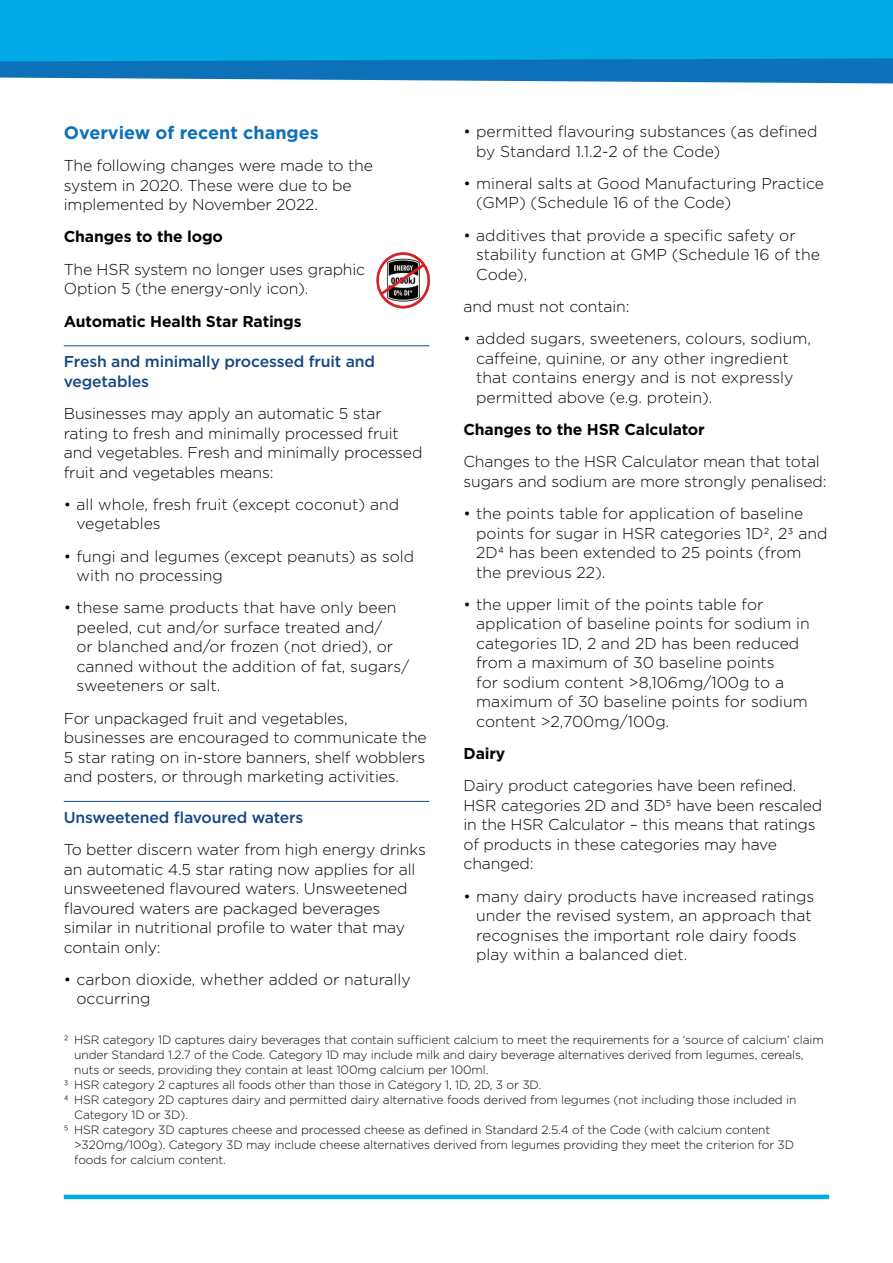
<style>
.page{position:relative;width:893px;height:1263px;background:#fff}
.page>*{position:absolute;margin:0;border:0;box-sizing:border-box;transform-origin:0 0}
.t1{font:700 18px "Gotham";color:#0d71b9}
.t2{font:300 15.75px/19.5px "Gotham";letter-spacing:-.01em;color:#040503}
.t3{font:700 15.75px "Gotham";letter-spacing:-.01em;color:#040503}
.t4{font:500 15.75px/19.5px "Gotham";letter-spacing:-.01em;color:#154582}
.t5{font:300 12px "Gotham";letter-spacing:-.01em;color:#040503}
</style>
<div class="page">
<hr style="left:64px;top:346px;width:365px;height:1px;background:#154582">
<hr style="left:64px;top:801px;width:365px;height:1px;background:#154582">
<div style="left:0;top:0;width:893px;height:70px;background:#00abe6"></div>
<svg style="left:0;top:58px;width:893px;height:25px"></svg>
<hr style="left:64px;top:1195px;width:765px;height:4px;background:#00abe6">
<img style="left:376px;top:252px;width:55px;height:57px">
<p class="t2" style="left:476px;top:121px;width:343px;text-indent:-13px">• permitted flavouring substances (as defined by Standard 1.1.2-2 of the Code)</p>
<p class="t2" style="left:476px;top:173px;width:349px;text-indent:-13px">• mineral salts at Good Manufacturing Practice (GMP) (Schedule 16 of the Code)</p>
<p class="t2" style="left:476px;top:225px;width:345px;text-indent:-13px">• additives that provide a specific safety or stability function at GMP (Schedule 16 of the<br>Code),</p>
<p class="t2" style="left:463px;top:296px;width:167px">and must not contain:</p>
<p class="t2" style="left:476px;top:328px;width:336px;text-indent:-13px">• added sugars, sweeteners, colours, sodium, caffeine, quinine, or any other ingredient that contains energy and is not expressly permitted above (e.g. protein).</p>
<p class="t3" style="left:463px;top:419px;width:243px">Changes to the HSR Calculator</p>
<p class="t2" style="left:463px;top:451px;width:365px">Changes to the HSR Calculator mean that total sugars and sodium are more strongly penalised:</p>
<p class="t2" style="left:476px;top:503px;width:353px;text-indent:-13px">• the points table for application of baseline points for sugar in HSR categories 1D2, 23 and 2D4 has been extended to 25 points (from the previous 22).</p>
<p class="t2" style="left:476px;top:594px;width:335px;text-indent:-13px">• the upper limit of the points table for application of baseline points for sodium in categories 1D, 2 and 2D has been reduced from a maximum of 30 baseline points<br>for sodium content &gt;8,106mg/100g to a maximum of 30 baseline points for sodium content &gt;2,700mg/100g.</p>
<p class="t3" style="left:463px;top:743px;width:43px">Dairy</p>
<p class="t2" style="left:463px;top:775px;width:360px">Dairy product categories have been refined.<br>HSR categories 2D and 3D5 have been rescaled in the HSR Calculator – this means that ratings of products in these categories may have changed:</p>
<p class="t2" style="left:476px;top:886px;width:340px;text-indent:-13px">• many dairy products have increased ratings under the revised system, an approach that recognises the important role dairy foods play within a balanced diet.</p>
<p class="t1" style="left:64px;top:121px;width:257px">Overview of recent changes</p>
<p class="t2" style="left:64px;top:155px;width:311px">The following changes were made to the system in 2020. These were due to be implemented by November 2022.</p>
<p class="t3" style="left:64px;top:226px;width:161px">Changes to the logo</p>
<p class="t2" style="left:64px;top:259px;width:303px">The HSR system no longer uses graphic<br>Option 5 (the energy-only icon).</p>
<p class="t3" style="left:64px;top:310px;width:239px">Automatic Health Star Ratings</p>
<p class="t4" style="left:64px;top:352px;width:313px">Fresh and minimally processed fruit and vegetables</p>
<p class="t2" style="left:64px;top:403px;width:360px">Businesses may apply an automatic 5 star rating to fresh and minimally processed fruit and vegetables. Fresh and minimally processed fruit and vegetables means:</p>
<p class="t2" style="left:77px;top:494px;width:324px;text-indent:-13px">• all whole, fresh fruit (except coconut) and vegetables</p>
<p class="t2" style="left:77px;top:546px;width:339px;text-indent:-13px">• fungi and legumes (except peanuts) as sold with no processing</p>
<p class="t2" style="left:77px;top:598px;width:334px;text-indent:-13px">• these same products that have only been peeled, cut and/or surface treated and/<br>or blanched and/or frozen (not dried), or canned without the addition of fat, sugars/ sweeteners or salt.</p>
<p class="t2" style="left:64px;top:708px;width:364px">For unpackaged fruit and vegetables, businesses are encouraged to communicate the 5 star rating on in-store banners, shelf wobblers and posters, or through marketing activities.</p>
<p class="t4" style="left:64px;top:807px;width:241px">Unsweetened flavoured waters</p>
<p class="t2" style="left:64px;top:839px;width:364px">To better discern water from high energy drinks an automatic 4.5 star rating now applies for all unsweetened flavoured waters. Unsweetened flavoured waters are packaged beverages similar in nutritional profile to water that may contain only:</p>
<p class="t2" style="left:77px;top:969px;width:336px;text-indent:-13px">• carbon dioxide, whether added or naturally occurring</p>
<p class="t5" style="left:64px;top:1032px;width:761px">2 HSR category 1D captures dairy beverages that contain sufficient calcium to meet the requirements for a ‘source of calcium’ claim</p>
<p class="t5" style="left:74px;top:1047px;width:731px">under Standard 1.2.7 of the Code. Category 1D may include milk and dairy beverage alternatives derived from legumes, cereals,</p>
<p class="t5" style="left:74px;top:1062px;width:416px">nuts or seeds, providing they contain at least 100mg calcium per 100ml.</p>
<p class="t5" style="left:64px;top:1077px;width:479px">3 HSR category 2 captures all foods other than those in Category 1, 1D, 2D, 3 or 3D.</p>
<p class="t5" style="left:64px;top:1092px;width:734px">4 HSR category 2D captures dairy and permitted dairy alternative foods derived from legumes (not including those included in</p>
<p class="t5" style="left:74px;top:1107px;width:115px">Category 1D or 3D).</p>
<p class="t5" style="left:64px;top:1122px;width:708px">5 HSR category 3D captures cheese and processed cheese as defined in Standard 2.5.4 of the Code (with calcium content</p>
<p class="t5" style="left:74px;top:1137px;width:721px">&gt;320mg/100g). Category 3D may include cheese alternatives derived from legumes providing they meet the criterion for 3D</p>
<p class="t5" style="left:74px;top:1152px;width:153px">foods for calcium content.</p>
</div>
